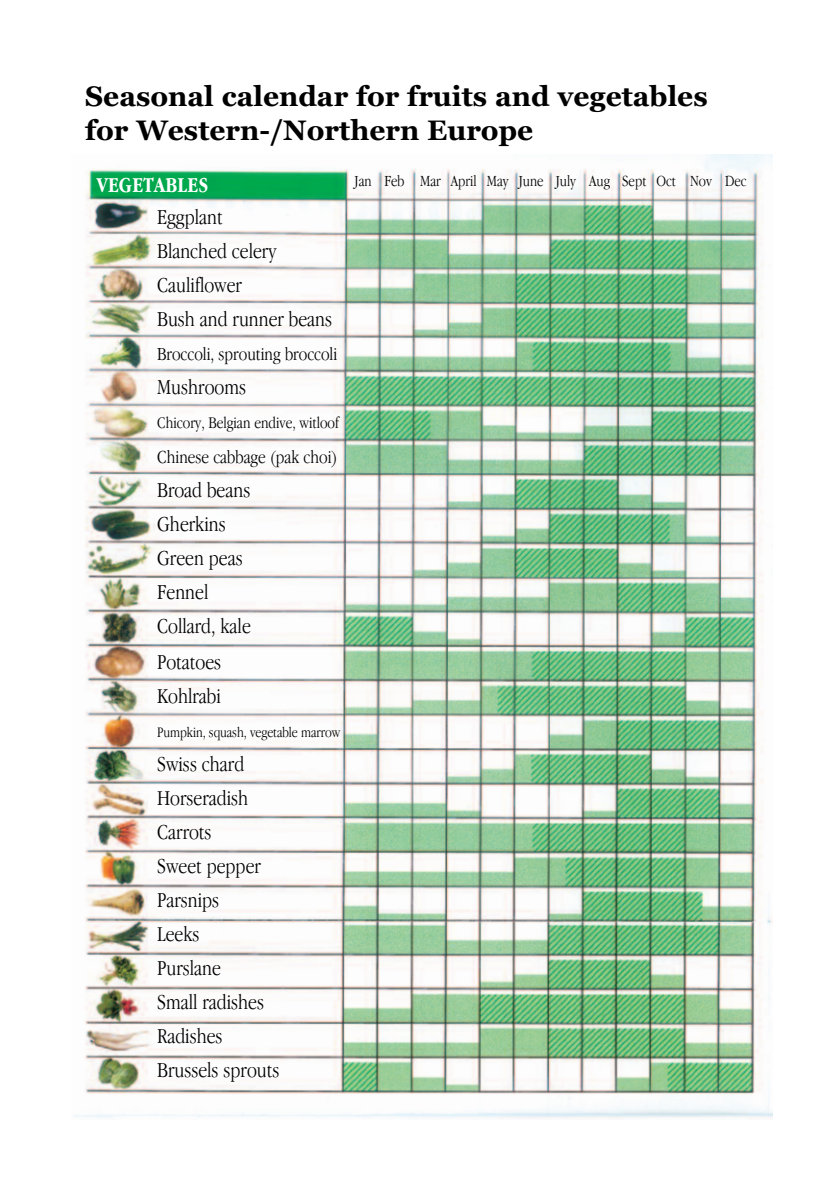
<style>
.page{position:relative;width:840px;height:1191px;background:#fff}
.page>*{position:absolute;margin:0;border:0;box-sizing:border-box;transform-origin:0 0}
.t1{font:700 28px/34px "Georgia";color:#000}
.t2{font:300 condensed 22px/34px "Garamond";color:#000}
.t3{font:700 condensed 22px "Garamond";letter-spacing:.01em;color:#fff}
.t4{font:300 condensed 19px "Garamond";color:#000}
.t5{font:300 condensed 16.8px "Garamond";color:#000}
.t6{font:300 condensed 16px "Garamond";color:#000}
.t7{font:300 condensed 15px "Garamond";letter-spacing:-.005em;color:#000}
</style>
<div class="page">
<img style="left:75px;top:154px;width:697px;height:964px">
<p class="t1" style="left:85px;top:80px;width:623px">Seasonal calendar for fruits and vegetables for Western-/Northern Europe</p>
<p class="t6" style="left:354px;top:171px;width:393px">Jan Feb Mar April May June July Aug Sept Oct Nov Dec</p>
<p class="t2" style="left:157px;top:200px;width:176px">Eggplant<br>Blanched celery<br>Cauliflower<br>Bush and runner beans</p>
<p class="t4" style="left:157px;top:343px;width:181px">Broccoli, sprouting broccoli</p>
<p class="t2" style="left:157px;top:370px;width:90px">Mushrooms</p>
<p class="t5" style="left:157px;top:413px;width:183px">Chicory, Belgian endive, witloof</p>
<p class="t4" style="left:157px;top:445px;width:182px">Chinese cabbage (pak choi)</p>
<p class="t2" style="left:157px;top:472px;width:95px">Broad beans<br>Gherkins<br>Green peas<br>Fennel<br>Collard, kale</p>
<p class="t2" style="left:157px;top:644px;width:66px">Potatoes<br>Kohlrabi</p>
<p class="t7" style="left:157px;top:722px;width:184px">Pumpkin, squash, vegetable marrow</p>
<p class="t2" style="left:157px;top:746px;width:124px">Swiss chard<br>Horseradish<br>Carrots<br>Sweet pepper<br>Parsnips<br>Leeks<br>Purslane<br>Small radishes<br>Radishes<br>Brussels sprouts</p>
<p class="t3" style="left:97px;top:172px;width:113px">VEGETABLES</p>
</div>
